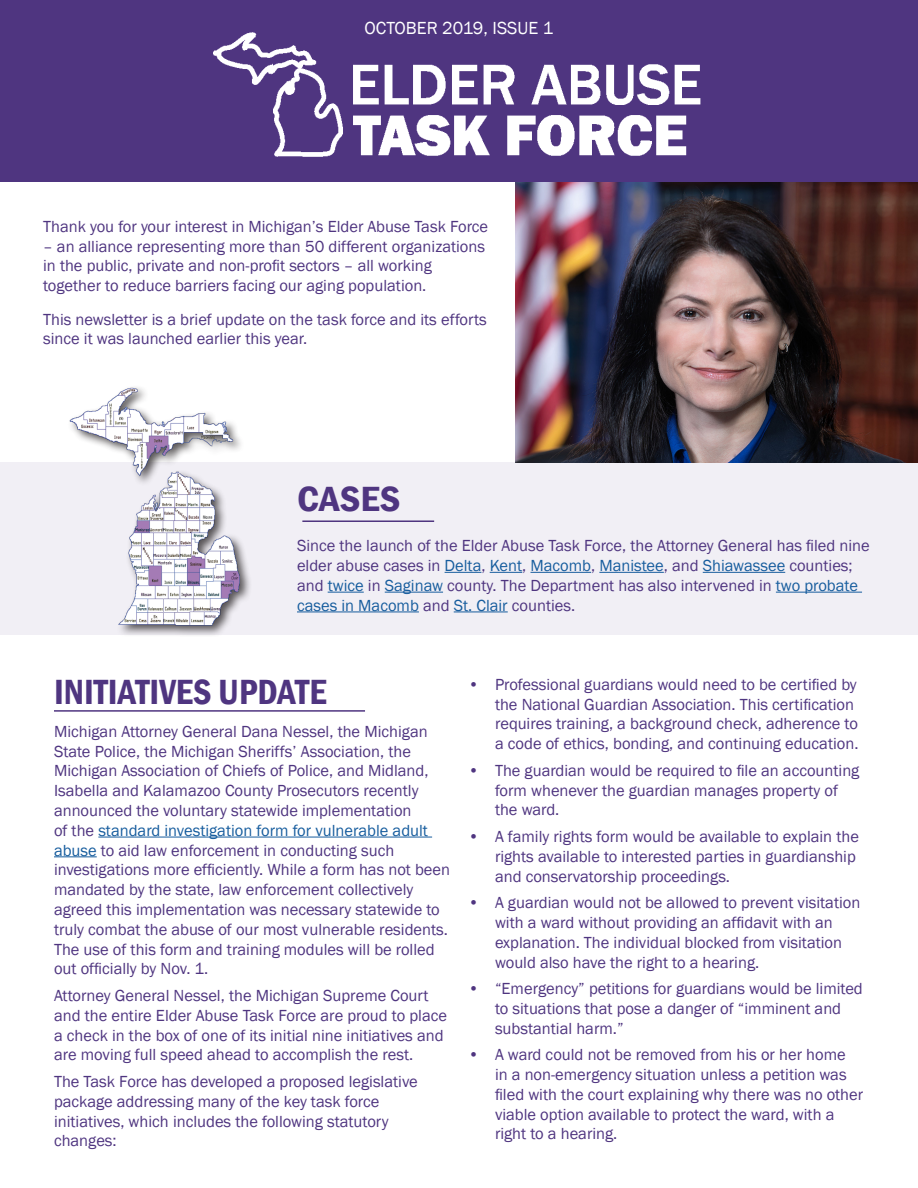
<style>
.page{position:relative;width:918px;height:1188px;background:#fff}
.page>*{position:absolute;margin:0;border:0;box-sizing:border-box;transform-origin:0 0}
.t1{font:600 condensed 36px "Franklin Gothic";color:#4f3580}
.t2{font:600 condensed 36px "Franklin Gothic";color:#4f3580;scale:1.12 1}
.t3{font:18px "Franklin Gothic";color:#fff}
.t4{font:16.5px/19.8px "Franklin Gothic";color:#4f3580}
.s1{color:#175d9e}
</style>
<div class="page">
<div style="left:0;top:462px;width:918px;height:172px;background:#f1eff5"></div>
<div style="left:0;top:0;width:918px;height:181px;background:#4f3580"></div>
<img style="left:214px;top:33px;width:487px;height:124px">
<img style="left:515px;top:182px;width:403px;height:281px">
<hr style="left:98px;top:837px;width:334px;height:1px;background:#175d9e">
<hr style="left:54px;top:856px;width:43px;height:1px;background:#175d9e">
<hr style="left:445px;top:572px;width:36px;height:1px;background:#175d9e">
<hr style="left:490px;top:572px;width:32px;height:1px;background:#175d9e">
<hr style="left:531px;top:572px;width:60px;height:1px;background:#175d9e">
<hr style="left:599px;top:572px;width:65px;height:1px;background:#175d9e">
<hr style="left:703px;top:572px;width:82px;height:1px;background:#175d9e">
<hr style="left:328px;top:592px;width:36px;height:1px;background:#175d9e">
<hr style="left:385px;top:592px;width:58px;height:1px;background:#175d9e">
<hr style="left:776px;top:592px;width:86px;height:1px;background:#175d9e">
<hr style="left:297px;top:612px;width:122px;height:1px;background:#175d9e">
<hr style="left:454px;top:612px;width:54px;height:1px;background:#175d9e">
<img style="left:69px;top:387px;width:181px;height:247px">
<hr style="left:54px;top:710px;width:311px;height:2px;background:#4f3580">
<hr style="left:302px;top:520px;width:132px;height:2px;background:#4f3580">
<p class="t3" style="left:365px;top:17px;width:190px">OCTOBER 2019, ISSUE 1</p>
<p class="t4" style="left:43px;top:217px;width:447px">Thank you for your interest in Michigan’s Elder Abuse Task Force</p>
<p class="t4" style="left:43px;top:237px;width:443px">– an alliance representing more than 50 different organizations in the public, private and non-profit sectors – all working together to reduce barriers facing our aging population.</p>
<p class="t4" style="left:43px;top:310px;width:445px">This newsletter is a brief update on the task force and its efforts since it was launched earlier this year.</p>
<h1 class="t2" style="left:297px;top:475px;width:94px">CASES</h1>
<p class="t4" style="left:297px;top:536px;width:574px">Since the launch of the Elder Abuse Task Force, the Attorney General has filed nine elder abuse cases in <span class="s1">Delta</span>, <span class="s1">Kent</span>, <span class="s1">Macomb</span>, <span class="s1">Manistee</span>, and <span class="s1">Shiawassee</span> counties; and <span class="s1">twice</span> in <span class="s1">Saginaw</span> county. The Department has also intervened in <span class="s1">two probate cases in Macomb</span> and <span class="s1">St. Clair</span> counties.</p>
<h1 class="t1" style="left:54px;top:667px;width:274px">INITIATIVES UPDATE</h1>
<p class="t4" style="left:54px;top:722px;width:398px">Michigan Attorney General Dana Nessel, the Michigan State Police, the Michigan Sheriffs’ Association, the Michigan Association of Chiefs of Police, and Midland, Isabella and Kalamazoo County Prosecutors recently announced the voluntary statewide implementation<br>of the <span class="s1">standard investigation form for vulnerable adult abuse</span> to aid law enforcement in conducting such investigations more efficiently. While a form has not been mandated by the state, law enforcement collectively agreed this implementation was necessary statewide to truly combat the abuse of our most vulnerable residents.<br>The use of this form and training modules will be rolled out officially by Nov. 1.</p>
<p class="t4" style="left:54px;top:986px;width:395px">Attorney General Nessel, the Michigan Supreme Court and the entire Elder Abuse Task Force are proud to place a check in the box of one of its initial nine initiatives and are moving full speed ahead to accomplish the rest.</p>
<p class="t4" style="left:54px;top:1072px;width:365px">The Task Force has developed a proposed legislative package addressing many of the key task force initiatives, which includes the following statutory changes:</p>
<p class="t4" style="left:495px;top:675px;width:365px;text-indent:-27px">• Professional guardians would need to be certified by the National Guardian Association. This certification requires training, a background check, adherence to a code of ethics, bonding, and continuing education.</p>
<p class="t4" style="left:495px;top:761px;width:366px;text-indent:-27px">• The guardian would be required to file an accounting form whenever the guardian manages property of the ward.</p>
<p class="t4" style="left:495px;top:827px;width:365px;text-indent:-27px">• A family rights form would be available to explain the rights available to interested parties in guardianship and conservatorship proceedings.</p>
<p class="t4" style="left:495px;top:893px;width:367px;text-indent:-27px">• A guardian would not be allowed to prevent visitation with a ward without providing an affidavit with an explanation. The individual blocked from visitation would also have the right to a hearing.</p>
<p class="t4" style="left:495px;top:979px;width:369px;text-indent:-27px">• “Emergency” petitions for guardians would be limited to situations that pose a danger of “imminent and substantial harm.”</p>
<p class="t4" style="left:495px;top:1045px;width:370px;text-indent:-27px">• A ward could not be removed from his or her home<br>in a non-emergency situation unless a petition was filed with the court explaining why there was no other viable option available to protect the ward, with a right to a hearing.</p>
</div>
